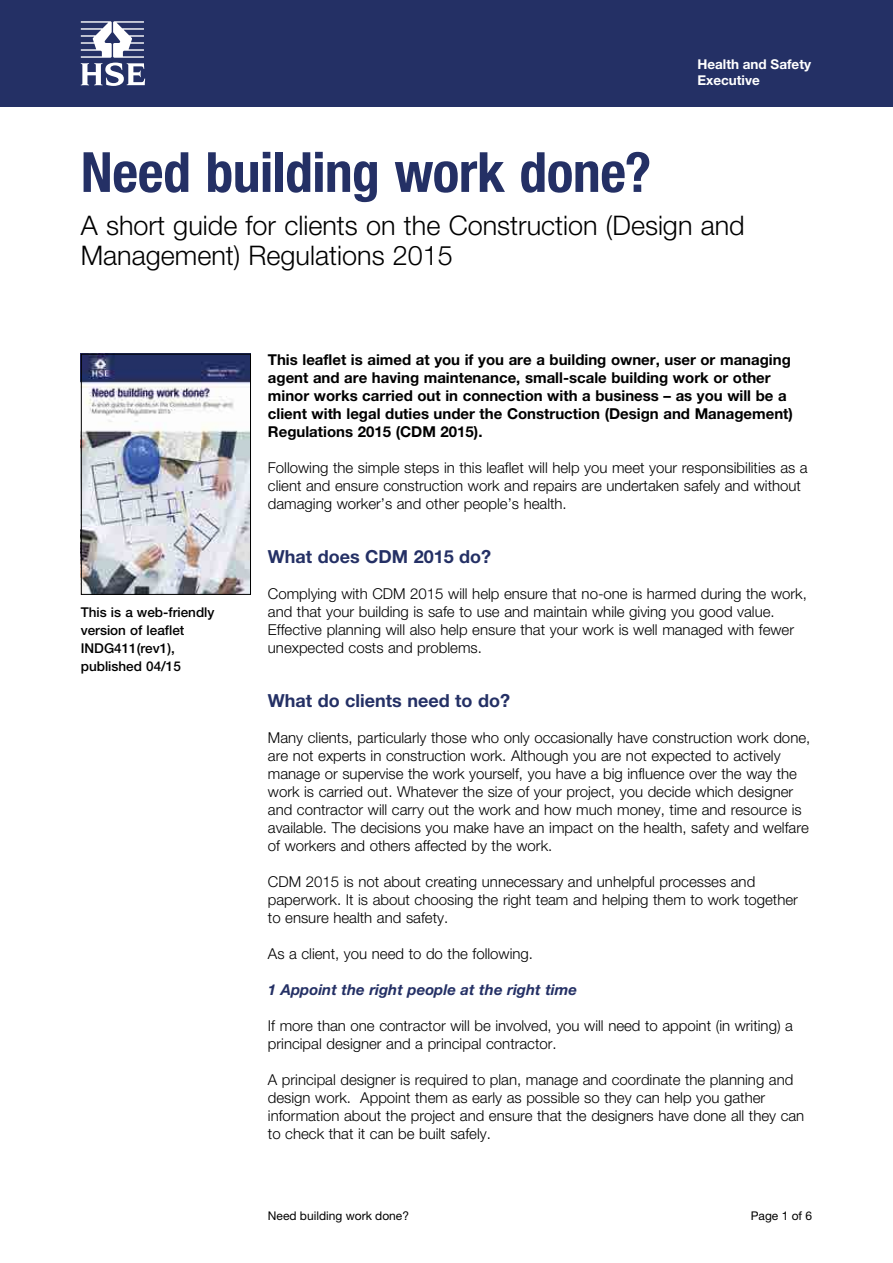
<style>
.page{position:relative;width:893px;height:1263px;background:#fff}
.page>*{position:absolute;margin:0;border:0;box-sizing:border-box;transform-origin:0 0}
.H__title_A4{font:700 condensed 55.5px "Helvetica Neue LT";letter-spacing:-.01em;color:#243065}
.H6__subtitle_A4{font:300 27px/30px "Helvetica Neue LT";color:#000}
.H2__A_head{font:700 18px "Helvetica Neue LT";color:#243065}
.P__bodytext{font:300 15px/18px "Helvetica Neue LT";color:#000}
.P__bodytext-2{font:700 15px/18px "Helvetica Neue LT";color:#000}
.H3__B_head{font:italic 700 15px "Helvetica Neue LT";color:#243065}
.H6__figure_text{font:500 13.5px/18px "Helvetica Neue LT";color:#000}
.t1{font:700 13.5px/16.5px "Helvetica Neue LT";color:#fff}
.t2{font:12px "Helvetica Neue LT";color:#000}
</style>
<div class="page">
<div style="left:0;top:0;width:893px;height:106px;background:#243065"></div>
<svg style="left:81px;top:21px;width:64px;height:65px"></svg>
<img style="left:83px;top:356px;width:166px;height:237px">
<div style="left:81px;top:354px;width:170px;height:241px;border:1px solid #000"></div>
<p class="t1" style="left:697px;top:55px;width:115px">Health and Safety<br>Executive</p>
<p class="H__title_A4" style="left:81px;top:139px;width:572px">Need building work done?</p>
<p class="H6__subtitle_A4" style="left:81px;top:209px;width:665px">A short guide for clients on the Construction (Design and<br>Management) Regulations 2015</p>
<p class="H6__figure_text" style="left:81px;top:603px;width:135px">This is a web-friendly version of leaflet<br>INDG411(rev1), published 04/15</p>
<p class="P__bodytext-2" style="left:268px;top:350px;width:527px">This leaflet is aimed at you if you are a building owner, user or managing agent and are having maintenance, small-scale building work or other minor works carried out in connection with a business – as you will be a client with legal duties under the Construction (Design and Management)<br>Regulations 2015 (CDM 2015).</p>
<p class="P__bodytext" style="left:268px;top:458px;width:541px">Following the simple steps in this leaflet will help you meet your responsibilities as a client and ensure construction work and repairs are undertaken safely and without damaging worker’s and other people’s health.</p>
<p class="H2__A_head" style="left:268px;top:545px;width:225px">What does CDM 2015 do?</p>
<p class="P__bodytext" style="left:268px;top:584px;width:540px">Complying with CDM 2015 will help ensure that no-one is harmed during the work, and that your building is safe to use and maintain while giving you good value.<br>Effective planning will also help ensure that your work is well managed with fewer unexpected costs and problems.</p>
<p class="H2__A_head" style="left:268px;top:689px;width:244px">What do clients need to do?</p>
<p class="P__bodytext" style="left:268px;top:728px;width:544px">Many clients, particularly those who only occasionally have construction work done, are not experts in construction work. Although you are not expected to actively manage or supervise the work yourself, you have a big influence over the way the work is carried out. Whatever the size of your project, you decide which designer and contractor will carry out the work and how much money, time and resource is available. The decisions you make have an impact on the health, safety and welfare of workers and others affected by the work.</p>
<p class="P__bodytext" style="left:268px;top:872px;width:532px">CDM 2015 is not about creating unnecessary and unhelpful processes and paperwork. It is about choosing the right team and helping them to work together to ensure health and safety.</p>
<p class="P__bodytext" style="left:268px;top:944px;width:267px">As a client, you need to do the following.</p>
<p class="H3__B_head" style="left:268px;top:980px;width:311px">1 Appoint the right people at the right time</p>
<p class="P__bodytext" style="left:268px;top:1016px;width:527px">If more than one contractor will be involved, you will need to appoint (in writing) a principal designer and a principal contractor.</p>
<p class="P__bodytext" style="left:268px;top:1070px;width:538px">A principal designer is required to plan, manage and coordinate the planning and design work. Appoint them as early as possible so they can help you gather information about the project and ensure that the designers have done all they can to check that it can be built safely.</p>
<p class="t2" style="left:268px;top:1209px;width:143px">Need building work done?</p>
<p class="t2" style="left:751px;top:1209px;width:63px">Page 1 of 6</p>
</div>
